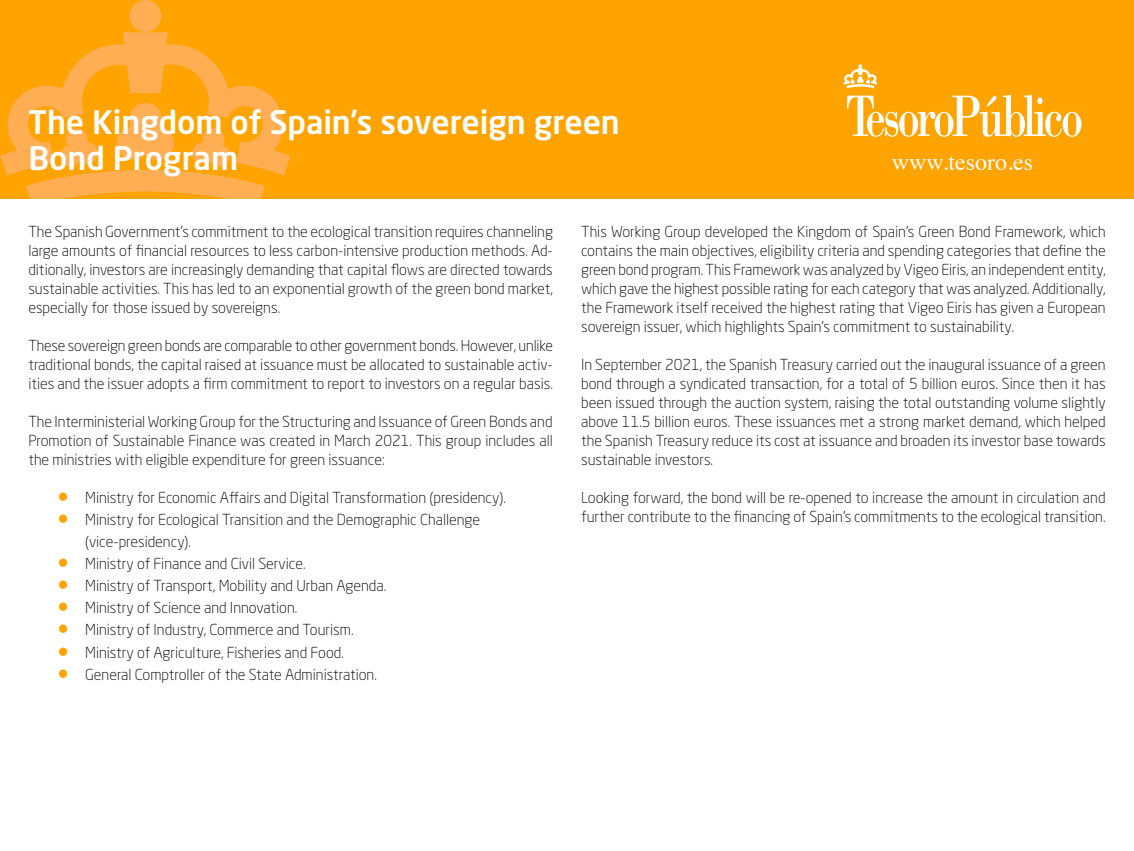
<style>
.page{position:relative;width:1134px;height:851px;background:#fff}
.page>*{position:absolute;margin:0;border:0;box-sizing:border-box;transform-origin:0 0}
.t1{font:500 32px/36px "Neo Sans Std";letter-spacing:-.005em;color:#fff}
.t2{font:24px "Times";color:#fff}
._11-Texto_1{font:300 15px/19px "Neo Sans Std";color:#000;text-align:justify}
.s1{color:#ffa300}
</style>
<div class="page">
<div style="left:0;top:0;width:1134px;height:198px;background:#ffa300"></div>
<svg style="left:0;top:0;width:291px;height:198px"></svg>
<svg style="left:847px;top:95px;width:234px;height:42px"></svg>
<svg style="left:843px;top:64px;width:34px;height:24px"></svg>
<p class="t1" style="left:28px;top:104px;width:593px">The Kingdom of Spain’s sovereign green<br>Bond Program</p>
<h2 class="t2" style="left:892px;top:140px;width:143px">www.tesoro.es</h2>
<p class="_11-Texto_1" style="left:28px;top:222px;width:526px">The Spanish Government’s commitment to the ecological transition requires channeling large amounts of financial resources to less carbon-intensive production methods. Ad&shy;ditionally, investors are increasingly demanding that capital flows are directed towards sustainable activities. This has led to an exponential growth of the green bond market, especially for those issued by sovereigns.</p>
<p class="_11-Texto_1" style="left:28px;top:336px;width:526px">These sovereign green bonds are comparable to other government bonds. However, unlike traditional bonds, the capital raised at issuance must be allocated to sustainable activ&shy;ities and the issuer adopts a firm commitment to report to investors on a regular basis.</p>
<p class="_11-Texto_1" style="left:28px;top:412px;width:526px">The Interministerial Working Group for the Structuring and Issuance of Green Bonds and Promotion of Sustainable Finance was created in March 2021. This group includes all the ministries with eligible expenditure for green issuance:</p>
<p class="_11-Texto_1" style="left:57px;top:488px;width:451px"><span class="s1">•</span> Ministry for Economic Affairs and Digital Transformation (presidency).</p>
<p class="_11-Texto_1" style="left:85px;top:508px;width:397px;line-height:22px;text-indent:-28px"><span class="s1">•</span> Ministry for Ecological Transition and the Demographic Challenge (vice-presidency).</p>
<p class="_11-Texto_1" style="left:57px;top:554px;width:250px"><span class="s1">•</span> Ministry of Finance and Civil Service.</p>
<p class="_11-Texto_1" style="left:57px;top:576px;width:331px"><span class="s1">•</span> Ministry of Transport, Mobility and Urban Agenda.</p>
<p class="_11-Texto_1" style="left:57px;top:598px;width:242px"><span class="s1">•</span> Ministry of Science and Innovation.</p>
<p class="_11-Texto_1" style="left:57px;top:620px;width:298px"><span class="s1">•</span> Ministry of Industry, Commerce and Tourism.</p>
<p class="_11-Texto_1" style="left:57px;top:642px;width:289px"><span class="s1">•</span> Ministry of Agriculture, Fisheries and Food.</p>
<p class="_11-Texto_1" style="left:57px;top:664px;width:322px"><span class="s1">•</span> General Comptroller of the State Administration.</p>
<p class="_11-Texto_1" style="left:581px;top:222px;width:526px">This Working Group developed the Kingdom of Spain’s Green Bond Framework, which contains the main objectives, eligibility criteria and spending categories that define the green bond program. This Framework was analyzed by Vigeo Eiris, an independent entity, which gave the highest possible rating for each category that was analyzed. Additionally, the Framework itself received the highest rating that Vigeo Eiris has given a European sovereign issuer, which highlights Spain’s commitment to sustainability.</p>
<p class="_11-Texto_1" style="left:581px;top:355px;width:526px">In September 2021, the Spanish Treasury carried out the inaugural issuance of a green bond through a syndicated transaction, for a total of 5 billion euros. Since then it has been issued through the auction system, raising the total outstanding volume slightly above 11.5 billion euros. These issuances met a strong market demand, which helped the Spanish Treasury reduce its cost at issuance and broaden its investor base towards sustainable investors.</p>
<p class="_11-Texto_1" style="left:581px;top:488px;width:526px">Looking forward, the bond will be re-opened to increase the amount in circulation and further contribute to the financing of Spain’s commitments to the ecological transition.</p>
</div>
